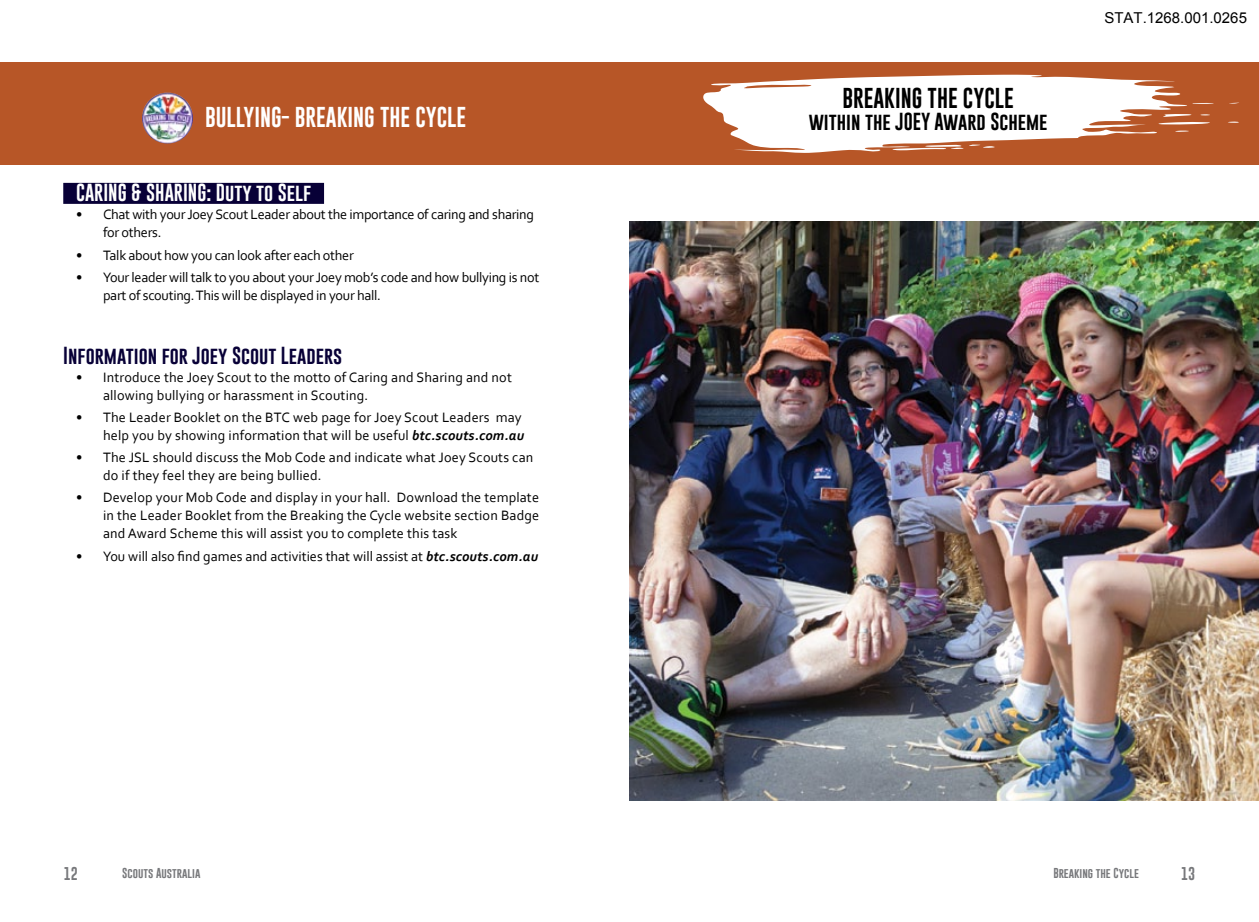
<style>
.page{position:relative;width:1259px;height:922px;background:#fff}
.page>*{position:absolute;margin:0;border:0;box-sizing:border-box;transform-origin:0 0}
.t1{font:21px "Gobold";color:#fff}
.t2{font:21px "Gobold";color:#000}
.t3{font:18px "Gobold";color:#080037}
.t4{font:18px "Gobold";color:#fff}
.t5{font:18px "Gobold";color:#000}
.t6{font:15px "Arial";color:#000}
.t7{font:14.25px/18px "Corbel";letter-spacing:.01em;color:#000}
.t8{font:14.25px/18px "Corbel";letter-spacing:-.02em;color:#000}
.t9{font:13.5px "Gobold";color:#77787b}
.t10{font:10.5px "Gobold";color:#77787b}
.s1{font-weight:700;font-style:italic}
</style>
<div class="page">
<div style="left:63px;top:183px;width:261px;height:21px;background:#080037"></div>
<div style="left:0;top:63px;width:1259px;height:102px;background:#b75627"></div>
<svg style="left:703px;top:75px;width:536px;height:78px"></svg>
<img style="left:142px;top:93px;width:51px;height:51px;border-radius:26px">
<img style="left:629px;top:221px;width:630px;height:579px">
<h1 class="t2" style="left:842px;top:85px;width:173px">BREAKING THE CYCLE</h1>
<h1 class="t1" style="left:205px;top:103px;width:263px">BULLYING- BREAKING THE CYCLE</h1>
<p class="t5" style="left:808px;top:110px;width:240px">within the JOEY Award Scheme</p>
<p class="t4" style="left:76px;top:181px;width:237px">CARING &amp; SHARING: Duty to Self</p>
<p class="t8" style="left:103px;top:205px;width:432px;text-indent:-27px">• Chat with your Joey Scout Leader about the importance of caring and sharing for others.</p>
<p class="t8" style="left:76px;top:245px;width:279px">• Talk about how you can look after each other</p>
<p class="t8" style="left:103px;top:268px;width:438px;text-indent:-27px">• Your leader will talk to you about your Joey mob’s code and how bullying is not part of scouting. This will be displayed in your hall.</p>
<p class="t3" style="left:63px;top:343px;width:280px">Information for Joey Scout Leaders</p>
<p class="t7" style="left:103px;top:367px;width:410px;text-indent:-27px">• Introduce the Joey Scout to the motto of Caring and Sharing and not allowing bullying or harassment in Scouting.</p>
<p class="t7" style="left:76px;top:408px;width:449px;text-align:right">• The Leader Booklet on the BTC web page for Joey Scout Leaders may help you by showing information that will be useful <span class="s1">btc.scouts.com.au</span></p>
<p class="t7" style="left:103px;top:448px;width:432px;text-indent:-27px">• The JSL should discuss the Mob Code and indicate what Joey Scouts can do if they feel they are being bullied.</p>
<p class="t7" style="left:103px;top:488px;width:438px;text-align:justify;text-indent:-27px">• Develop your Mob Code and display in your hall. Download the template in the Leader Booklet from the Breaking the Cycle website section Badge and Award Scheme this will assist you to complete this task</p>
<p class="t7" style="left:76px;top:546px;width:464px">• You will also find games and activities that will assist at <span class="s1">btc.scouts.com.au</span></p>
<p class="t6" style="left:1104px;top:12px;width:144px">STAT.1268.001.0265</p>
<p class="t9" style="left:64px;top:865px;width:16px">12</p>
<p class="t10" style="left:122px;top:866px;width:80px">Scouts Australia</p>
<p class="t10" style="left:1053px;top:866px;width:87px">Breaking the Cycle</p>
<p class="t9" style="left:1181px;top:865px;width:16px">13</p>
</div>
